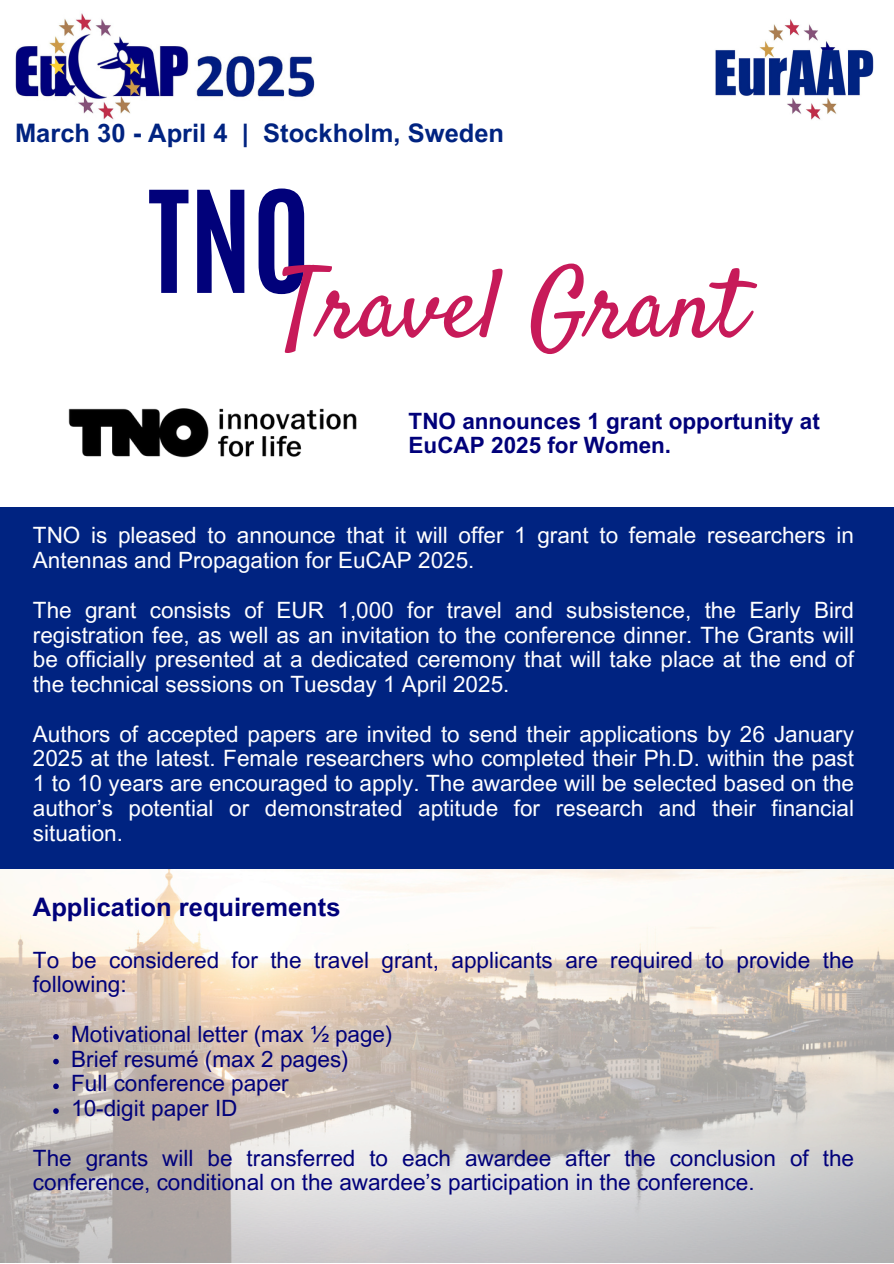
<style>
.page{position:relative;width:894px;height:1264px;background:#fff}
.page>*{position:absolute;margin:0;border:0;box-sizing:border-box;transform-origin:0 0}
.t1{font:700 120px "Antonio";color:#01017a}
.t2{font:97.35px "Satisfy";color:#c71a59}
.t3{font:700 25.5px "Arial MT Pro";color:#002381}
.t4{font:700 25.5px "Arial MT Pro";color:#01017a}
.t5{font:22.5px/24.8px "Arial MT Pro";color:#fff;text-align:justify}
.t6{font:22.5px/24.8px "Arial MT Pro";color:#01017a}
.t7{font:700 22.5px/24.8px "Arial MT Pro";color:#01017a}
</style>
<div class="page">
<img style="left:15px;top:13px;width:299px;height:107px">
<img style="left:0;top:868px;width:893px;height:394px">
<div style="left:0;top:507px;width:893px;height:361px;background:#002381"></div>
<img style="left:715px;top:19px;width:158px;height:101px">
<img style="left:68px;top:408px;width:289px;height:50px">
<svg style="left:53px;top:1033px;width:6px;height:6px"></svg>
<svg style="left:53px;top:1058px;width:6px;height:6px"></svg>
<svg style="left:53px;top:1083px;width:6px;height:6px"></svg>
<svg style="left:53px;top:1108px;width:6px;height:5px"></svg>
<h1 class="t3" style="left:15px;top:124px;width:490px">March 30 - April 4 | Stockholm, Sweden</h1>
<p class="t1" style="left:148px;top:156px;width:164px">TNO</p>
<p class="t2" style="left:279px;top:244px;width:467px">Travel Grant</p>
<h2 class="t7" style="left:408px;top:411px;width:412px">TNO announces 1 grant opportunity at<br>EuCAP 2025 for Women.</h2>
<p class="t5" style="left:33px;top:526px;width:822px">TNO is pleased to announce that it will offer 1 grant to female researchers in<br>Antennas and Propagation for EuCAP 2025.</p>
<h3 class="t5" style="left:33px;top:600px;width:822px">The grant consists of EUR 1,000 for travel and subsistence, the Early Bird registration fee, as well as an invitation to the conference dinner. The Grants will be officially presented at a dedicated ceremony that will take place at the end of the technical sessions on Tuesday 1 April 2025.</h3>
<p class="t5" style="left:33px;top:724px;width:822px">Authors of accepted papers are invited to send their applications by 26 January 2025 at the latest. Female researchers who completed their Ph.D. within the past 1 to 10 years are encouraged to apply. The awardee will be selected based on the author’s potential or demonstrated aptitude for research and their financial situation.</p>
<p class="t4" style="left:33px;top:897px;width:309px">Application requirements</p>
<h4 class="t6" style="left:33px;top:950px;width:822px">To be considered for the travel grant, applicants are required to provide the following:</h4>
<p class="t6" style="left:71px;top:1024px;width:323px">Motivational letter (max ½ page)</p>
<p class="t6" style="left:71px;top:1049px;width:279px">Brief resumé (max 2 pages)</p>
<p class="t6" style="left:71px;top:1073px;width:219px">Full conference paper</p>
<p class="t6" style="left:71px;top:1098px;width:168px">10-digit paper ID</p>
<h3 class="t6" style="left:33px;top:1148px;width:822px">The grants will be transferred to each awardee after the conclusion of the conference, conditional on the awardee’s participation in the conference.</h3>
</div>
